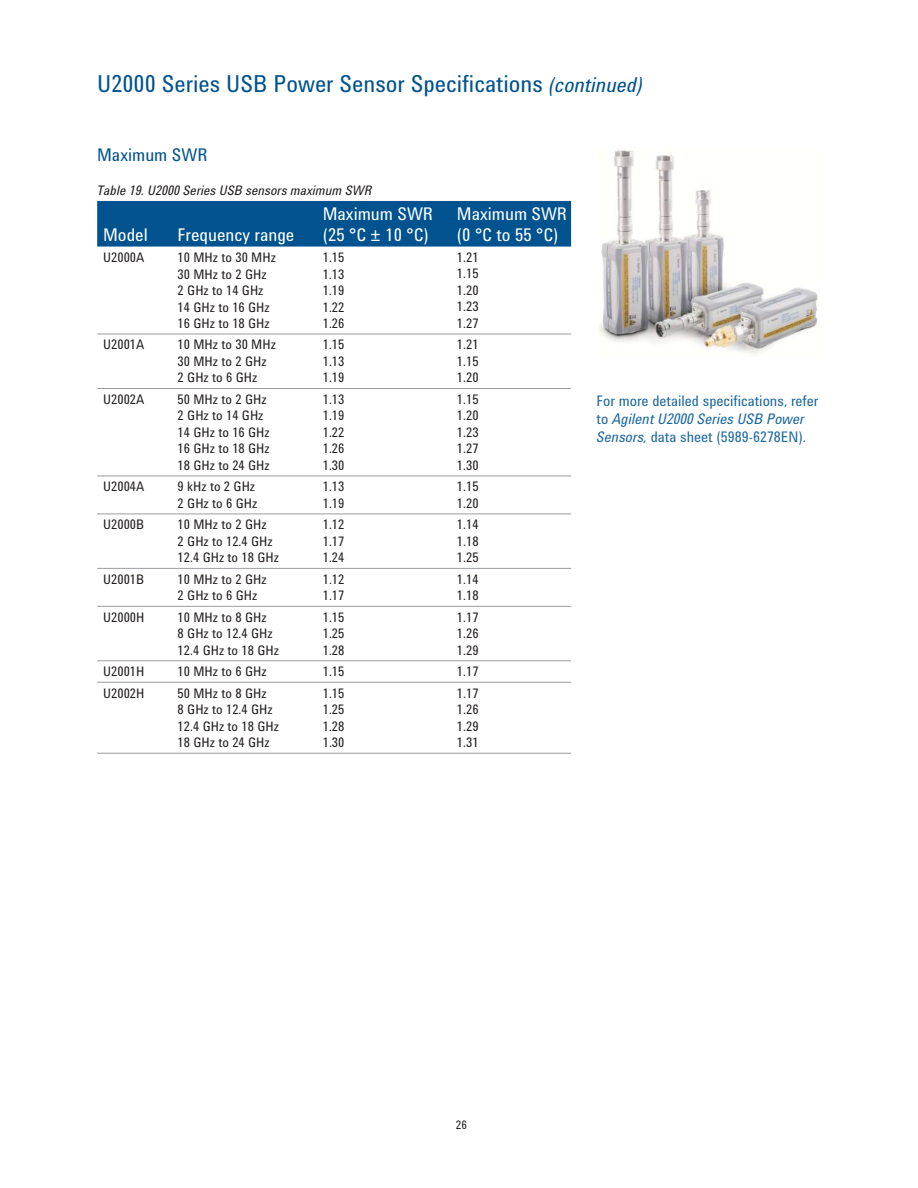
<style>
.page{position:relative;width:918px;height:1188px;background:#fff}
.page>*{position:absolute;margin:0;border:0;box-sizing:border-box;transform-origin:0 0}
.t1{font:24px "Agilent Condensed CFF";color:#00538e}
.t2{font:18px/21px "Agilent Condensed CFF";color:#fff}
.t3{font:18px "Agilent Condensed CFF";color:#00538e}
.t4{font:15px/18px "Agilent Condensed CFF";color:#1e69a0}
.t5{font:13.5px/16.5px "Agilent Condensed CFF";color:#231f20}
.t6{font:italic 13.5px "Agilent Condensed CFF";color:#231f20}
.t7{font:12px "Agilent Condensed CFF";color:#231f20}
.s1{font-style:italic;font-size:21px}
.s2{font-style:italic}
</style>
<div class="page">
<img style="left:599px;top:150px;width:221px;height:206px">
<div style="left:97px;top:201px;width:474px;height:46px;background:#00538e"></div>
<hr style="left:97px;top:334px;width:474px;height:1px;background:#9b9da0">
<hr style="left:97px;top:388px;width:474px;height:1px;background:#9b9da0">
<hr style="left:97px;top:476px;width:474px;height:1px;background:#9b9da0">
<hr style="left:97px;top:514px;width:474px;height:1px;background:#9b9da0">
<hr style="left:97px;top:568px;width:474px;height:1px;background:#9b9da0">
<hr style="left:97px;top:606px;width:474px;height:1px;background:#9b9da0">
<hr style="left:97px;top:660px;width:474px;height:1px;background:#9b9da0">
<hr style="left:97px;top:682px;width:474px;height:1px;background:#9b9da0">
<hr style="left:97px;top:753px;width:474px;height:1px;background:#9b9da0">
<h1 class="t1" style="left:97px;top:75px;width:547px">U2000 Series USB Power Sensor Specifications <span class="s1">(continued)</span></h1>
<h2 class="t3" style="left:97px;top:149px;width:112px">Maximum SWR</h2>
<p class="t6" style="left:97px;top:185px;width:276px">Table 19. U2000 Series USB sensors maximum SWR</p>
<h2 class="t2" style="left:103px;top:226px;width:46px">Model</h2>
<h2 class="t2" style="left:178px;top:226px;width:118px">Frequency range</h2>
<h2 class="t2" style="left:323px;top:205px;width:112px">Maximum SWR (25 °C ± 10 °C)</h2>
<h2 class="t2" style="left:457px;top:205px;width:111px">Maximum SWR (0 °C to 55 °C)</h2>
<p class="t5" style="left:103px;top:251px;width:43px">U2000A</p>
<p class="t5" style="left:178px;top:251px;width:100px">10 MHz to 30 MHz<br>30 MHz to 2 GHz<br>2 GHz to 14 GHz<br>14 GHz to 16 GHz<br>16 GHz to 18 GHz</p>
<p class="t5" style="left:323px;top:251px;width:23px;text-align:justify">1.15<br>1.13<br>1.19<br>1.22<br>1.26</p>
<p class="t5" style="left:457px;top:251px;width:23px;text-align:justify">1.21<br>1.15<br>1.20<br>1.23<br>1.27</p>
<p class="t5" style="left:103px;top:338px;width:43px">U2001A</p>
<p class="t5" style="left:178px;top:338px;width:100px">10 MHz to 30 MHz<br>30 MHz to 2 GHz<br>2 GHz to 6 GHz</p>
<p class="t5" style="left:323px;top:338px;width:23px;text-align:justify">1.15<br>1.13<br>1.19</p>
<p class="t5" style="left:457px;top:338px;width:23px;text-align:justify">1.21<br>1.15<br>1.20</p>
<p class="t5" style="left:103px;top:393px;width:43px">U2002A</p>
<p class="t5" style="left:178px;top:393px;width:94px">50 MHz to 2 GHz<br>2 GHz to 14 GHz<br>14 GHz to 16 GHz<br>16 GHz to 18 GHz<br>18 GHz to 24 GHz</p>
<p class="t5" style="left:323px;top:393px;width:23px;text-align:justify">1.13<br>1.19<br>1.22<br>1.26<br>1.30</p>
<p class="t5" style="left:457px;top:392px;width:23px;text-align:justify">1.15<br>1.20<br>1.23<br>1.27<br>1.30</p>
<p class="t5" style="left:103px;top:480px;width:43px">U2004A</p>
<p class="t5" style="left:178px;top:480px;width:81px">9 kHz to 2 GHz<br>2 GHz to 6 GHz</p>
<p class="t5" style="left:323px;top:480px;width:23px">1.13<br>1.19</p>
<p class="t5" style="left:457px;top:480px;width:23px">1.15<br>1.20</p>
<p class="t5" style="left:103px;top:518px;width:43px">U2000B</p>
<p class="t5" style="left:178px;top:518px;width:103px">10 MHz to 2 GHz<br>2 GHz to 12.4 GHz<br>12.4 GHz to 18 GHz</p>
<p class="t5" style="left:323px;top:518px;width:23px;text-align:justify">1.12<br>1.17<br>1.24</p>
<p class="t5" style="left:457px;top:518px;width:23px;text-align:justify">1.14<br>1.18<br>1.25</p>
<p class="t5" style="left:103px;top:572px;width:43px">U2001B</p>
<p class="t5" style="left:178px;top:572px;width:90px">10 MHz to 2 GHz<br>2 GHz to 6 GHz</p>
<p class="t5" style="left:323px;top:572px;width:23px">1.12<br>1.17</p>
<p class="t5" style="left:457px;top:572px;width:23px">1.14<br>1.18</p>
<p class="t5" style="left:103px;top:610px;width:43px">U2000H</p>
<p class="t5" style="left:178px;top:610px;width:103px">10 MHz to 8 GHz<br>8 GHz to 12.4 GHz<br>12.4 GHz to 18 GHz</p>
<p class="t5" style="left:323px;top:610px;width:23px;text-align:justify">1.15<br>1.25<br>1.28</p>
<p class="t5" style="left:457px;top:610px;width:23px;text-align:justify">1.17<br>1.26<br>1.29</p>
<p class="t5" style="left:103px;top:665px;width:43px">U2001H</p>
<p class="t5" style="left:178px;top:665px;width:90px">10 MHz to 6 GHz</p>
<p class="t5" style="left:323px;top:665px;width:23px">1.15</p>
<p class="t5" style="left:457px;top:665px;width:23px">1.17</p>
<p class="t5" style="left:103px;top:686px;width:43px">U2002H</p>
<p class="t5" style="left:178px;top:686px;width:103px">50 MHz to 8 GHz<br>8 GHz to 12.4 GHz<br>12.4 GHz to 18 GHz<br>18 GHz to 24 GHz</p>
<p class="t5" style="left:323px;top:686px;width:23px;text-align:justify">1.15<br>1.25<br>1.28<br>1.30</p>
<p class="t5" style="left:457px;top:686px;width:23px;text-align:justify">1.17<br>1.26<br>1.29<br>1.31</p>
<p class="t4" style="left:597px;top:394px;width:223px">For more detailed specifications, refer to <span class="s2">Agilent U2000 Series USB Power<br>Sensors,</span> data sheet (5989-6278EN).</p>
<p class="t7" style="left:456px;top:1120px;width:13px">26</p>
</div>
